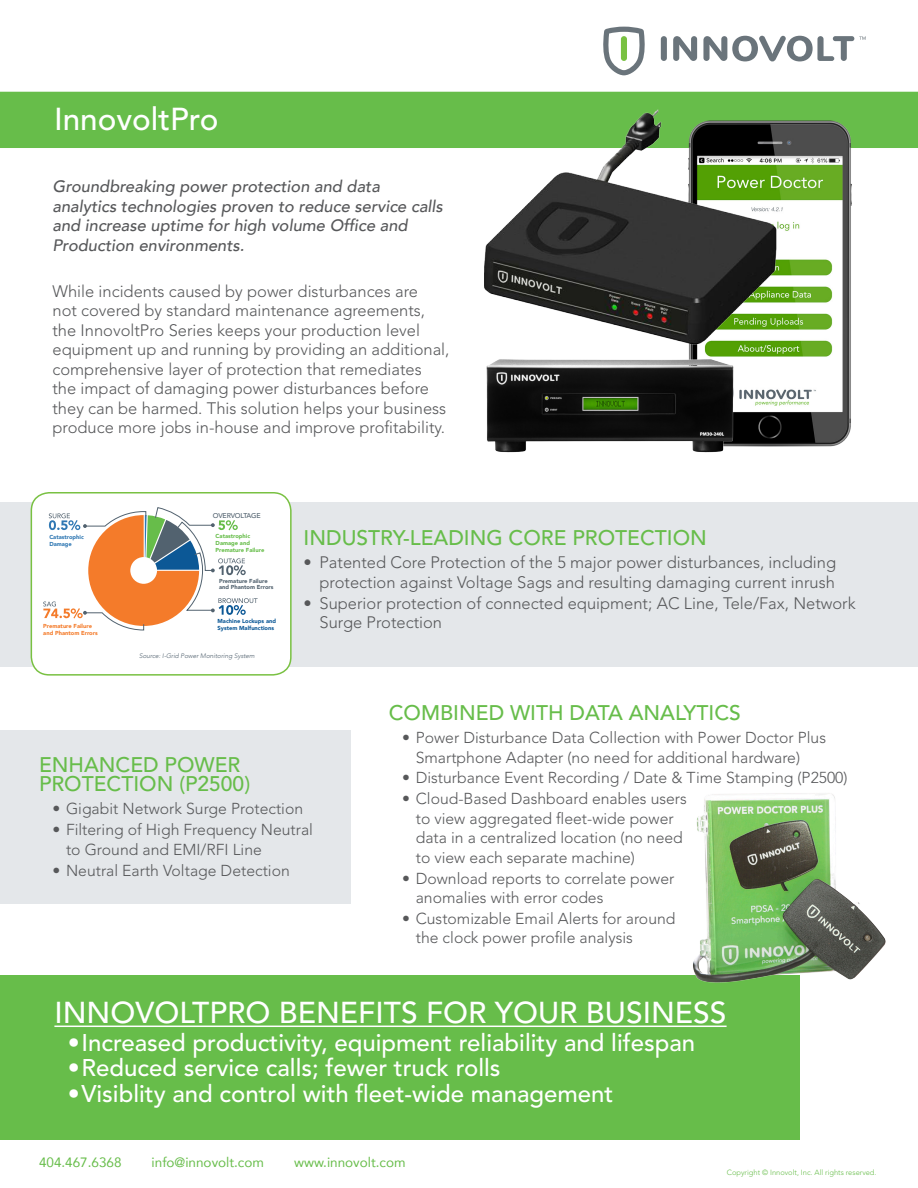
<style>
.page{position:relative;width:918px;height:1188px;background:#fff}
.page>*{position:absolute;margin:0;border:0;box-sizing:border-box;transform-origin:0 0}
.Title_Header{font:500 31.5px "Avenir LT Std";color:#fff}
.t1{font:500 30px "Avenir LT Std";color:#fff}
.t2{font:500 24px "Avenir LT Std";color:#fff}
.Paragraph_Header{font:500 21px/19.5px "Avenir LT Std";color:#67bd4a}
.t3{font:300 16.5px/19.5px "Avenir LT Std";color:#57585a}
.t4{font:italic 500 16.5px/19.5px "Avenir";color:#57585a}
.t5{font:300 15.75px/19.5px "Avenir LT Std";color:#57585a}
._00_Boilerplate_Cont{font:13.5px "Avenir";color:#67bd4a}
._00_Disclaimer{font:300 7.5px "Avenir LT Std";color:#67bd4a}
.t6{font:500 6.9px "Avenir";letter-spacing:-.025em;color:#52626f}
.t7{font:italic 300 6.45px "Avenir";color:#52626f}
.t8{font:900 5.85px/6.9px "Avenir";color:#67bd4a}
.t9{font:900 5.85px/6.9px "Avenir";color:#0c5896}
.t10{font:900 5.85px/6.9px "Avenir";color:#52626f}
.t11{font:900 5.85px/6.9px "Avenir";color:#f47b2a}
.t12{font:900 5.85px/6.9px "Avenir";color:#3078b3}
</style>
<div class="page">
<div style="left:0;top:92px;width:918px;height:56px;background:#67bd4a"></div>
<img style="left:689px;top:118px;width:162px;height:328px">
<div style="left:0;top:730px;width:351px;height:174px;background:#e4e7ea"></div>
<div style="left:0;top:975px;width:800px;height:165px;background:#67bd4a"></div>
<div style="left:0;top:502px;width:918px;height:165px;background:#e4e7ea"></div>
<img style="left:481px;top:106px;width:299px;height:240px">
<div style="left:31px;top:493px;width:260px;height:182px;background:#fff;border-radius:18px"></div>
<svg style="left:43px;top:507px;width:215px;height:124px"></svg>
<div style="left:31px;top:492px;width:261px;height:184px;border:2px solid #79c142;border-radius:18px"></div>
<img style="left:693px;top:793px;width:193px;height:190px">
<hr style="left:54px;top:1026px;width:673px;height:1px;background:#fff">
<img style="left:486px;top:358px;width:248px;height:95px">
<svg style="left:603px;top:27px;width:42px;height:48px"></svg>
<div style="left:621px;top:36px;width:6px;height:25px;background:#79c142;border-radius:3px"></div>
<svg style="left:661px;top:36px;width:205px;height:25px"></svg>
<p class="Title_Header" style="left:54px;top:101px;width:166px">InnovoltPro</p>
<p class="t4" style="left:52px;top:177px;width:392px">Groundbreaking power protection and data analytics technologies proven to reduce service calls and increase uptime for high volume Office and Production environments.</p>
<p class="t3" style="left:52px;top:281px;width:399px">While incidents caused by power disturbances are<br>not covered by standard maintenance agreements, the InnovoltPro Series keeps your production level equipment up and running by providing an additional, comprehensive layer of protection that remediates the impact of damaging power disturbances before they can be harmed. This solution helps your business produce more jobs in-house and improve profitability.</p>
<p class="t6" style="left:213px;top:510px;width:49px">OVERVOLTAGE</p>
<p class="t12" style="left:49px;top:533px;width:36px">Catastrophic<br>Damage</p>
<p class="t8" style="left:216px;top:532px;width:50px">Catastrophic<br>Damage and<br>Premature Failure</p>
<p class="t10" style="left:219px;top:577px;width:56px">Premature Failure and Phantom Errors</p>
<p class="t9" style="left:218px;top:617px;width:60px">Machine Lockups and<br>System Malfunctions</p>
<p class="t11" style="left:43px;top:622px;width:56px">Premature Failure and Phantom Errors</p>
<p class="t7" style="left:139px;top:652px;width:117px">Source: I-Grid Power Monitoring System</p>
<p class="Paragraph_Header" style="left:304px;top:529px;width:405px">INDUSTRY-LEADING CORE PROTECTION</p>
<p class="t3" style="left:304px;top:553px;width:534px;text-align:right">• Patented Core Protection of the 5 major power disturbances, including protection against Voltage Sags and resulting damaging current inrush</p>
<p class="t3" style="left:320px;top:593px;width:538px;text-indent:-16px">• Superior protection of connected equipment; AC Line, Tele/Fax, Network<br>Surge Protection</p>
<p class="Paragraph_Header" style="left:39px;top:755px;width:213px">ENHANCED POWER<br>PROTECTION (P2500)</p>
<p class="t5" style="left:52px;top:799px;width:252px">• Gigabit Network Surge Protection</p>
<p class="t5" style="left:66px;top:820px;width:249px;text-indent:-14px">• Filtering of High Frequency Neutral to Ground and EMI/RFI Line</p>
<p class="t5" style="left:52px;top:860px;width:239px">• Neutral Earth Voltage Detection</p>
<p class="Paragraph_Header" style="left:389px;top:704px;width:353px">COMBINED WITH DATA ANALYTICS</p>
<p class="t5" style="left:416px;top:728px;width:412px;text-indent:-14px">• Power Disturbance Data Collection with Power Doctor Plus<br>Smartphone Adapter (no need for additional hardware)</p>
<p class="t5" style="left:402px;top:768px;width:447px">• Disturbance Event Recording / Date &amp; Time Stamping (P2500)</p>
<p class="t5" style="left:416px;top:789px;width:273px;text-indent:-14px">• Cloud-Based Dashboard enables users to view aggregated fleet-wide power data in a centralized location (no need to view each separate machine)</p>
<p class="t5" style="left:416px;top:868px;width:260px;text-indent:-14px">• Download reports to correlate power anomalies with error codes</p>
<p class="t5" style="left:416px;top:909px;width:261px;text-indent:-14px">• Customizable Email Alerts for around the clock power profile analysis</p>
<p class="t1" style="left:54px;top:996px;width:674px">INNOVOLTPRO BENEFITS FOR YOUR BUSINESS</p>
<p class="t2" style="left:68px;top:1029px;width:629px">•Increased productivity, equipment reliability and lifespan</p>
<p class="t2" style="left:68px;top:1054px;width:434px">•Reduced service calls; fewer truck rolls</p>
<p class="t2" style="left:68px;top:1079px;width:547px">•Visiblity and control with fleet-wide management</p>
<p class="_00_Boilerplate_Cont" style="left:39px;top:1151px;width:84px">404.467.6368</p>
<p class="_00_Boilerplate_Cont" style="left:152px;top:1151px;width:114px">info@innovolt.com</p>
<p class="_00_Boilerplate_Cont" style="left:294px;top:1151px;width:113px">www.innovolt.com</p>
<p class="_00_Disclaimer" style="left:727px;top:1168px;width:151px">Copyright © Innovolt, Inc. All rights reserved.</p>
</div>
